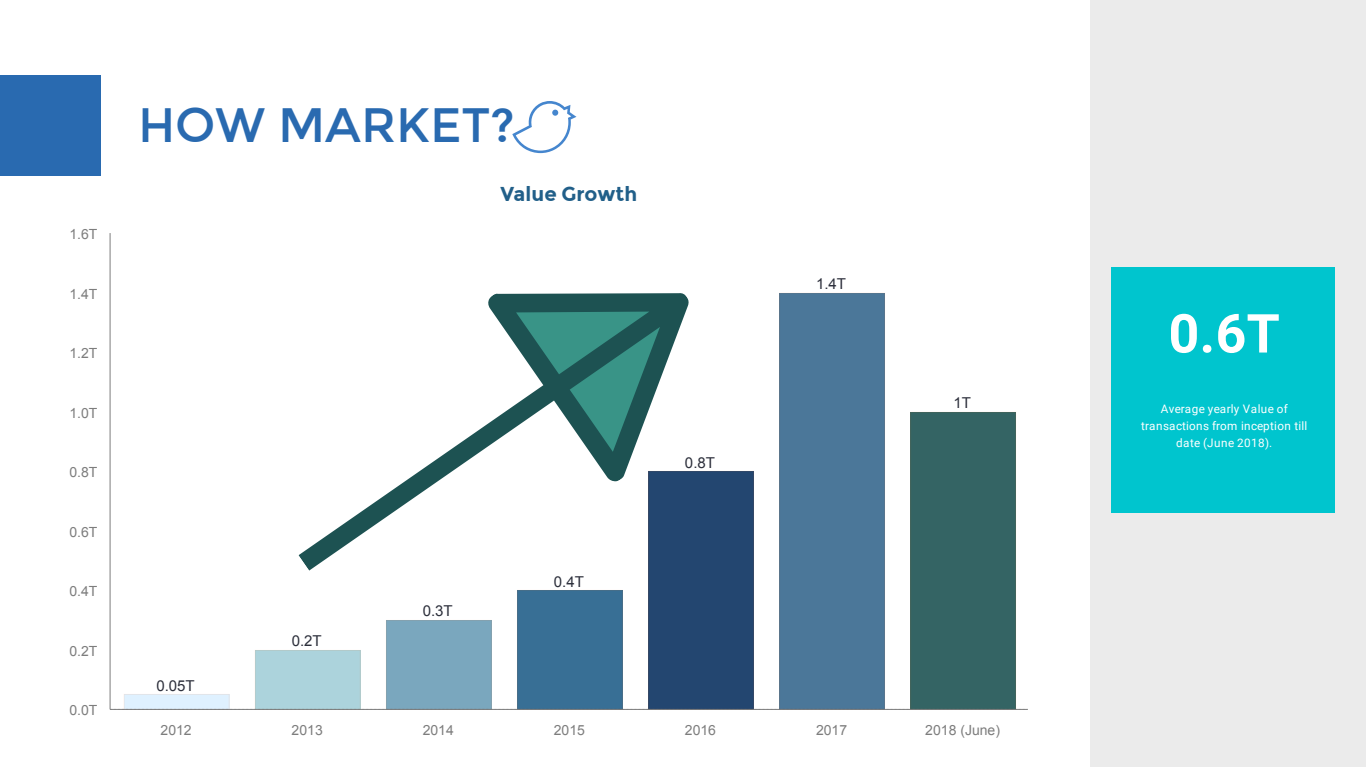
<style>
.page{position:relative;width:1366px;height:768px;background:#fff}
.page>*{position:absolute;margin:0;border:0;box-sizing:border-box;transform-origin:0 0}
.t1{font:700 53.8px "Roboto";color:#fff}
.t2{font:48px "Montserrat";letter-spacing:-.005em;color:#296ab0}
.t3{font:700 20px "Montserrat";color:#215f89}
.t4{font:15px "Arial";color:#2c2f3b}
.t5{font:14px "Arial";color:#7d7d7d}
.t6{font:11.7px/17px "Roboto";letter-spacing:.03em;color:#fff;text-align:center}
</style>
<div class="page">
<div style="left:0;top:75px;width:100px;height:100px;background:#296ab0"></div>
<div style="left:1091px;top:0;width:275px;height:767px;background:#ebebeb"></div>
<div style="left:124px;top:694px;width:105px;height:15px;background:#dcf0ff"></div>
<div style="left:255px;top:650px;width:105px;height:59px;background:#acd3dc"></div>
<div style="left:386px;top:620px;width:105px;height:89px;background:#7aa7be"></div>
<div style="left:517px;top:590px;width:105px;height:119px;background:#386f95"></div>
<div style="left:648px;top:471px;width:106px;height:238px;background:#234670"></div>
<div style="left:780px;top:293px;width:105px;height:416px;background:#4b7799"></div>
<div style="left:911px;top:412px;width:105px;height:297px;background:#346464"></div>
<hr style="left:110px;top:709px;width:918px;height:1px;background:#7d7d7d">
<hr style="left:110px;top:233px;width:1px;height:476px;background:#7d7d7d">
<svg style="left:255px;top:293px;width:496px;height:362px"></svg>
<div style="left:1112px;top:267px;width:223px;height:245px;background:#00c5ce"></div>
<svg style="left:512px;top:101px;width:64px;height:52px"></svg>
<p class="t5" style="left:70px;top:226px;width:30px">1.6T</p>
<p class="t5" style="left:70px;top:286px;width:30px">1.4T</p>
<p class="t5" style="left:70px;top:345px;width:30px">1.2T</p>
<p class="t5" style="left:70px;top:405px;width:30px">1.0T</p>
<p class="t5" style="left:70px;top:464px;width:30px">0.8T</p>
<p class="t5" style="left:70px;top:524px;width:30px">0.6T</p>
<p class="t5" style="left:70px;top:583px;width:30px">0.4T</p>
<p class="t5" style="left:70px;top:643px;width:30px">0.2T</p>
<p class="t5" style="left:70px;top:702px;width:30px">0.0T</p>
<h2 class="t2" style="left:138px;top:97px;width:378px">HOW MARKET?</h2>
<h3 class="t3" style="left:500px;top:182px;width:138px">Value Growth</h3>
<p class="t4" style="left:156px;top:677px;width:40px">0.05T</p>
<p class="t4" style="left:292px;top:632px;width:32px">0.2T</p>
<p class="t4" style="left:423px;top:602px;width:32px">0.3T</p>
<p class="t4" style="left:554px;top:573px;width:32px">0.4T</p>
<p class="t4" style="left:685px;top:454px;width:32px">0.8T</p>
<p class="t4" style="left:816px;top:275px;width:32px">1.4T</p>
<p class="t4" style="left:953px;top:394px;width:19px">1T</p>
<p class="t5" style="left:161px;top:722px;width:33px">2012</p>
<p class="t5" style="left:292px;top:722px;width:33px">2013</p>
<p class="t5" style="left:423px;top:722px;width:33px">2014</p>
<p class="t5" style="left:554px;top:722px;width:33px">2015</p>
<p class="t5" style="left:685px;top:722px;width:33px">2016</p>
<p class="t5" style="left:816px;top:722px;width:33px">2017</p>
<p class="t5" style="left:925px;top:722px;width:76px">2018 (June)</p>
<h1 class="t1" style="left:1169px;top:303px;width:113px">0.6T</h1>
<p class="t6" style="left:1141px;top:400px;width:167px">Average yearly Value of transactions from inception till date (June 2018).</p>
</div>
